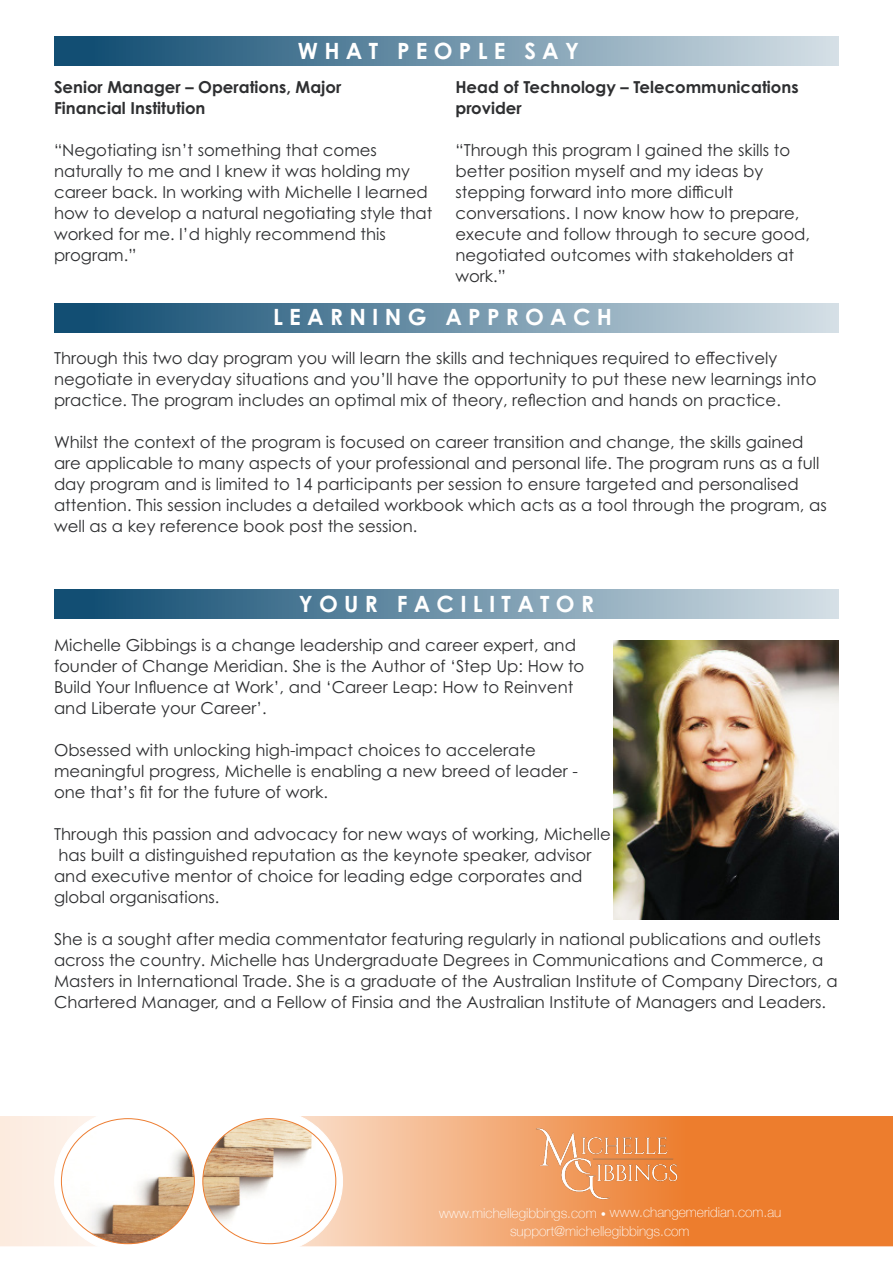
<style>
.page{position:relative;width:893px;height:1263px;background:#fff}
.page>*{position:absolute;margin:0;border:0;box-sizing:border-box;transform-origin:0 0}
.t1{font:700 22.35px "Century Gothic Pro";color:#fff}
.t2{font:16.5px/21px "Century Gothic Pro";color:#2e2f31}
.t3{font:700 16.5px/21px "Century Gothic Pro";color:#2e2f31}
.t4{font:100 13.8px "Helvetica Neue";color:#fff}
</style>
<div class="page">
<svg style="left:301px;top:1116px;width:592px;height:130px;background:#f0995b"></svg>
<div style="left:190px;top:1109px;width:153px;height:144px;background:#fff;border-radius:50%"></div>
<div style="left:0;top:1116px;width:96px;height:130px;background:#fcede3"></div>
<div style="left:55px;top:1109px;width:152px;height:144px;background:#fff;border-radius:50%"></div>
<img style="left:61px;top:1119px;width:133px;height:125px">
<img style="left:203px;top:1119px;width:133px;height:125px">
<div style="left:54px;top:589px;width:785px;height:30px;background:linear-gradient(to right,#09486e,#d5e0e6)"></div>
<img style="left:614px;top:640px;width:225px;height:279px">
<div style="left:54px;top:36px;width:785px;height:30px;background:linear-gradient(to right,#09486e,#d5e0e6)"></div>
<div style="left:54px;top:303px;width:785px;height:30px;background:linear-gradient(to right,#09486e,#d5e0e6)"></div>
<img style="left:535px;top:1127px;width:145px;height:73px">
<svg style="left:602px;top:1212px;width:3px;height:4px"></svg>
<p class="t1" style="left:298px;top:37px;width:283px">W H A T P E O P L E S A Y</p>
<p class="t3" style="left:54px;top:76px;width:289px">Senior Manager – Operations, Major</p>
<p class="t3" style="left:54px;top:97px;width:153px">Financial Institution</p>
<p class="t2" style="left:54px;top:139px;width:324px">“Negotiating isn’t something that comes</p>
<p class="t2" style="left:54px;top:160px;width:380px">naturally to me and I knew it was holding my career back. In working with Michelle I learned how to develop a natural negotiating style that worked for me. I’d highly recommend this</p>
<p class="t2" style="left:54px;top:244px;width:84px">program.”</p>
<p class="t3" style="left:455px;top:76px;width:345px">Head of Technology – Telecommunications provider</p>
<p class="t2" style="left:455px;top:139px;width:336px">“Through this program I gained the skills to</p>
<p class="t2" style="left:455px;top:160px;width:309px">better position myself and my ideas by</p>
<p class="t2" style="left:455px;top:181px;width:279px">stepping forward into more difficult</p>
<p class="t2" style="left:455px;top:202px;width:356px">conversations. I now know how to prepare, execute and follow through to secure good,</p>
<p class="t2" style="left:455px;top:244px;width:340px">negotiated outcomes with stakeholders at</p>
<p class="t2" style="left:455px;top:265px;width:52px">work.”</p>
<p class="t1" style="left:273px;top:303px;width:340px">L E A R N I N G A P P R O A C H</p>
<p class="t2" style="left:54px;top:347px;width:725px">Through this two day program you will learn the skills and techniques required to effectively</p>
<p class="t2" style="left:54px;top:368px;width:764px">negotiate in everyday situations and you’ll have the opportunity to put these new learnings into practice. The program includes an optimal mix of theory, reflection and hands on practice.</p>
<p class="t2" style="left:54px;top:431px;width:774px">Whilst the context of the program is focused on career transition and change, the skills gained are applicable to many aspects of your professional and personal life. The program runs as a full day program and is limited to 14 participants per session to ensure targeted and personalised attention. This session includes a detailed workbook which acts as a tool through the program, as well as a key reference book post the session.</p>
<p class="t1" style="left:299px;top:590px;width:296px">Y O U R F A C I L I T A T O R</p>
<p class="t2" style="left:54px;top:635px;width:523px">Michelle Gibbings is a change leadership and career expert, and</p>
<p class="t2" style="left:54px;top:656px;width:532px">founder of Change Meridian. She is the Author of ‘Step Up: How to</p>
<p class="t2" style="left:54px;top:677px;width:521px">Build Your Influence at Work’, and ‘Career Leap: How to Reinvent</p>
<p class="t2" style="left:54px;top:698px;width:214px">and Liberate your Career’.</p>
<p class="t2" style="left:54px;top:740px;width:483px">Obsessed with unlocking high-impact choices to accelerate</p>
<p class="t2" style="left:54px;top:761px;width:525px">meaningful progress, Michelle is enabling a new breed of leader -</p>
<p class="t2" style="left:54px;top:782px;width:276px">one that’s fit for the future of work.</p>
<p class="t2" style="left:54px;top:824px;width:558px">Through this passion and advocacy for new ways of working, Michelle</p>
<p class="t2" style="left:59px;top:845px;width:534px">has built a distinguished reputation as the keynote speaker, advisor</p>
<p class="t2" style="left:54px;top:866px;width:530px">and executive mentor of choice for leading edge corporates and</p>
<p class="t2" style="left:54px;top:887px;width:167px">global organisations.</p>
<p class="t2" style="left:54px;top:929px;width:771px">She is a sought after media commentator featuring regularly in national publications and outlets across the country. Michelle has Undergraduate Degrees in Communications and Commerce, a</p>
<p class="t2" style="left:54px;top:971px;width:785px">Masters in International Trade. She is a graduate of the Australian Institute of Company Directors, a<br>Chartered Manager, and a Fellow of Finsia and the Australian Institute of Managers and Leaders.</p>
<p class="t4" style="left:439px;top:1202px;width:159px">www.michellegibbings.com</p>
<p class="t4" style="left:610px;top:1202px;width:173px">www.changemeridian.com.au</p>
<p class="t4" style="left:510px;top:1221px;width:181px">support@michellegibbings.com</p>
</div>
